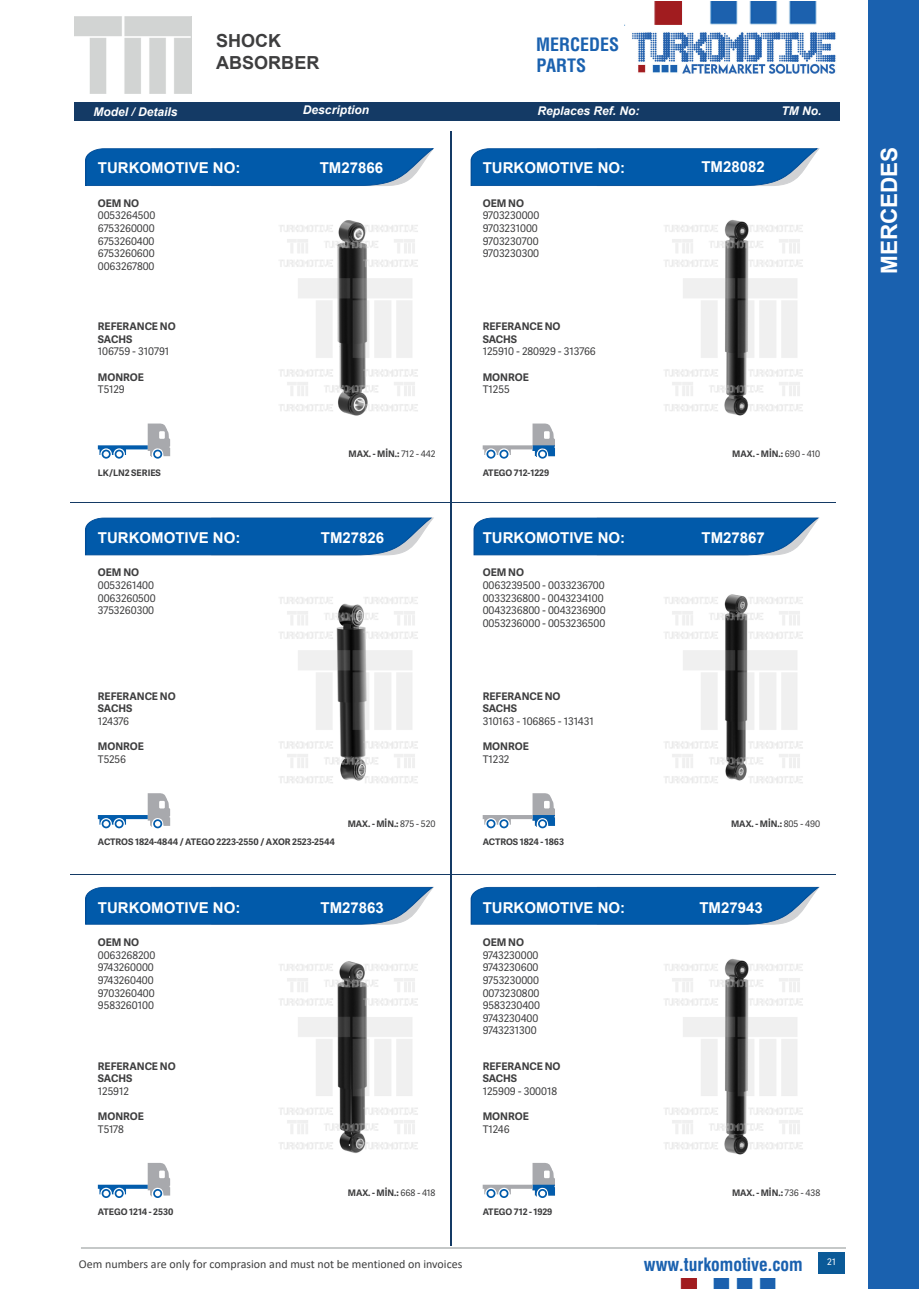
<style>
.page{position:relative;width:919px;height:1289px;background:#fff}
.page>*{position:absolute;margin:0;border:0;box-sizing:border-box;transform-origin:0 0}
.t1{font:700 22.5px "Arial";letter-spacing:-.005em;color:#fff}
.t2{font:700 18px "Swis 721 Cn BT";color:#1a61af}
.t3{font:18px "Helvetica Cond Bold Tr";color:#1a61af}
.t4{font:700 18px/21.6px "Arial";color:#3e3e3f}
.t5{font:700 15px "Arial";color:#fff}
.t6{font:12px "Calibri";color:#3e3e3f}
.t7{font:italic 700 12px "Arial";color:#fff}
.t8{font:10.5px/12.6px "Adelle Sans";color:#3e3e3f}
.t9{font:700 10.5px "Adelle Sans";color:#3e3e3f}
.t10{font:700 9px "Adelle Sans";color:#3e3e3f}
.t11{font:9px "Adelle Sans";color:#fff}
.s1{font-weight:400}
</style>
<div class="page">
<svg style="left:85px;top:148px;width:349px;height:38px;background:#1364ae"></svg>
<svg style="left:470px;top:148px;width:350px;height:38px;background:#1465ae"></svg>
<svg style="left:85px;top:517px;width:349px;height:38px;background:#1666af"></svg>
<svg style="left:473px;top:517px;width:347px;height:38px;background:#1666af"></svg>
<svg style="left:85px;top:886px;width:349px;height:39px;background:#1968b0"></svg>
<svg style="left:470px;top:886px;width:350px;height:39px;background:#1969b0"></svg>
<svg style="left:98px;top:423px;width:72px;height:35px"></svg>
<svg style="left:482px;top:423px;width:73px;height:35px"></svg>
<svg style="left:98px;top:793px;width:72px;height:35px"></svg>
<svg style="left:482px;top:793px;width:73px;height:35px"></svg>
<svg style="left:98px;top:1163px;width:72px;height:34px"></svg>
<svg style="left:482px;top:1163px;width:73px;height:34px"></svg>
<div style="left:74px;top:102px;width:766px;height:19px;background:#143a65"></div>
<img style="left:632px;top:32px;width:204px;height:42px">
<img style="left:74px;top:17px;width:118px;height:77px">
<img style="left:624px;top:1px;width:192px;height:25px">
<div style="left:817px;top:1252px;width:27px;height:21px;background:#0b5a98"></div>
<hr style="left:81px;top:1247px;width:764px;height:1px;background:#b3b6b6">
<img style="left:680px;top:1278px;width:95px;height:10px">
<div style="left:868px;top:0;width:50px;height:1288px;background:#1a61af"></div>
<hr style="left:70px;top:502px;width:765px;height:1px;background:#143a65">
<hr style="left:70px;top:874px;width:765px;height:1px;background:#143a65">
<hr style="left:450px;top:131px;width:1px;height:1115px;background:#143a65">
<img style="left:664px;top:220px;width:139px;height:196px">
<img style="left:279px;top:220px;width:139px;height:196px">
<img style="left:664px;top:594px;width:139px;height:189px">
<img style="left:279px;top:597px;width:139px;height:186px">
<img style="left:664px;top:959px;width:139px;height:196px">
<img style="left:279px;top:961px;width:139px;height:192px">
<h2 class="t4" style="left:216px;top:30px;width:104px">SHOCK<br>ABSORBER</h2>
<h2 class="t3" style="left:536px;top:33px;width:85px">MERCEDES</h2>
<h2 class="t3" style="left:536px;top:54px;width:51px">PARTS</h2>
<p class="t7" style="left:93px;top:104px;width:85px">Model / Details</p>
<p class="t7" style="left:303px;top:102px;width:68px">Description</p>
<p class="t7" style="left:537px;top:103px;width:104px">Replaces Ref. No:</p>
<p class="t7" style="left:781px;top:103px;width:41px">TM No.</p>
<p class="t5" style="left:98px;top:158px;width:144px">TURKOMOTIVE NO:</p>
<p class="t5" style="left:701px;top:156px;width:65px">TM28082</p>
<p class="t5" style="left:320px;top:157px;width:65px">TM27866</p>
<p class="t5" style="left:482px;top:158px;width:144px">TURKOMOTIVE NO:</p>
<p class="t9" style="left:98px;top:195px;width:43px">OEM NO</p>
<p class="t8" style="left:98px;top:209px;width:59px">0053264500</p>
<p class="t8" style="left:98px;top:222px;width:58px">6753260000</p>
<p class="t8" style="left:98px;top:234px;width:58px">6753260400</p>
<p class="t8" style="left:98px;top:247px;width:58px">6753260600</p>
<p class="t8" style="left:98px;top:259px;width:58px">0063267800</p>
<p class="t9" style="left:98px;top:319px;width:79px">REFERANCE NO</p>
<p class="t9" style="left:98px;top:331px;width:36px">SACHS</p>
<p class="t8" style="left:98px;top:345px;width:73px">106759 - 310791</p>
<p class="t9" style="left:98px;top:369px;width:48px">MONROE</p>
<p class="t8" style="left:98px;top:383px;width:28px">T5129</p>
<p class="t10" style="left:98px;top:466px;width:65px">LK/LN2 SERIES</p>
<p class="t10" style="left:348px;top:447px;width:88px">MAX. - MİN.: <span class="s1">712 - 442</span></p>
<p class="t9" style="left:482px;top:195px;width:43px">OEM NO</p>
<p class="t8" style="left:482px;top:209px;width:58px">9703230000</p>
<p class="t8" style="left:482px;top:222px;width:57px">9703231000</p>
<p class="t8" style="left:482px;top:234px;width:57px">9703230700</p>
<p class="t8" style="left:482px;top:247px;width:58px">9703230300</p>
<p class="t9" style="left:482px;top:319px;width:79px">REFERANCE NO</p>
<p class="t9" style="left:482px;top:331px;width:36px">SACHS</p>
<p class="t8" style="left:482px;top:345px;width:115px">125910 - 280929 - 313766</p>
<p class="t9" style="left:482px;top:369px;width:48px">MONROE</p>
<p class="t8" style="left:482px;top:383px;width:29px">T1255</p>
<p class="t10" style="left:482px;top:466px;width:68px">ATEGO 712-1229</p>
<p class="t10" style="left:732px;top:447px;width:89px">MAX. - MİN.: <span class="s1">690 - 410</span></p>
<p class="t5" style="left:98px;top:527px;width:144px">TURKOMOTIVE NO:</p>
<p class="t5" style="left:701px;top:527px;width:65px">TM27867</p>
<p class="t5" style="left:482px;top:527px;width:144px">TURKOMOTIVE NO:</p>
<p class="t5" style="left:321px;top:527px;width:65px">TM27826</p>
<p class="t9" style="left:98px;top:565px;width:43px">OEM NO</p>
<p class="t8" style="left:98px;top:578px;width:58px">0053261400</p>
<p class="t8" style="left:98px;top:591px;width:59px">0063260500</p>
<p class="t8" style="left:98px;top:604px;width:58px">3753260300</p>
<p class="t9" style="left:98px;top:688px;width:79px">REFERANCE NO</p>
<p class="t9" style="left:98px;top:701px;width:36px">SACHS</p>
<p class="t8" style="left:98px;top:714px;width:33px">124376</p>
<p class="t9" style="left:98px;top:738px;width:48px">MONROE</p>
<p class="t8" style="left:98px;top:752px;width:30px">T5256</p>
<p class="t10" style="left:98px;top:835px;width:238px">ACTROS 1824-4844 / ATEGO 2223-2550 / AXOR 2523-2544</p>
<p class="t10" style="left:347px;top:817px;width:89px">MAX. - MİN.: <span class="s1">875 - 520</span></p>
<p class="t9" style="left:482px;top:565px;width:43px">OEM NO</p>
<p class="t8" style="left:482px;top:578px;width:125px">0063239500 - 0033236700<br>0033236800 - 0043234100<br>0043236800 - 0043236900<br>0053236000 - 0053236500</p>
<p class="t9" style="left:482px;top:688px;width:79px">REFERANCE NO</p>
<p class="t9" style="left:482px;top:701px;width:36px">SACHS</p>
<p class="t8" style="left:482px;top:714px;width:113px">310163 - 106865 - 131431</p>
<p class="t9" style="left:482px;top:738px;width:48px">MONROE</p>
<p class="t8" style="left:482px;top:752px;width:28px">T1232</p>
<p class="t10" style="left:482px;top:835px;width:83px">ACTROS 1824 - 1863</p>
<p class="t10" style="left:731px;top:817px;width:91px">MAX. - MİN.: <span class="s1">805 - 490</span></p>
<p class="t5" style="left:98px;top:897px;width:144px">TURKOMOTIVE NO:</p>
<p class="t5" style="left:699px;top:897px;width:65px">TM27943</p>
<p class="t5" style="left:482px;top:897px;width:144px">TURKOMOTIVE NO:</p>
<p class="t5" style="left:320px;top:897px;width:65px">TM27863</p>
<p class="t9" style="left:98px;top:934px;width:43px">OEM NO</p>
<p class="t8" style="left:98px;top:948px;width:59px">0063268200</p>
<p class="t8" style="left:98px;top:961px;width:57px">9743260000</p>
<p class="t8" style="left:98px;top:973px;width:57px">9743260400</p>
<p class="t8" style="left:98px;top:986px;width:58px">9703260400</p>
<p class="t8" style="left:98px;top:998px;width:58px">9583260100</p>
<p class="t9" style="left:98px;top:1058px;width:79px">REFERANCE NO</p>
<p class="t9" style="left:98px;top:1070px;width:36px">SACHS</p>
<p class="t8" style="left:98px;top:1084px;width:33px">125912</p>
<p class="t9" style="left:98px;top:1108px;width:48px">MONROE</p>
<p class="t8" style="left:98px;top:1122px;width:27px">T5178</p>
<p class="t10" style="left:98px;top:1205px;width:77px">ATEGO 1214 - 2530</p>
<p class="t10" style="left:348px;top:1186px;width:89px">MAX. - MİN.: <span class="s1">668 - 418</span></p>
<p class="t9" style="left:482px;top:934px;width:43px">OEM NO</p>
<p class="t8" style="left:482px;top:948px;width:57px">9743230000</p>
<p class="t8" style="left:482px;top:961px;width:57px">9743230600</p>
<p class="t8" style="left:482px;top:973px;width:58px">9753230000</p>
<p class="t8" style="left:482px;top:986px;width:58px">0073230800</p>
<p class="t8" style="left:482px;top:998px;width:59px">9583230400</p>
<p class="t8" style="left:482px;top:1011px;width:57px">9743230400</p>
<p class="t8" style="left:482px;top:1024px;width:56px">9743231300</p>
<p class="t9" style="left:482px;top:1058px;width:79px">REFERANCE NO</p>
<p class="t9" style="left:482px;top:1070px;width:36px">SACHS</p>
<p class="t8" style="left:482px;top:1084px;width:76px">125909 - 300018</p>
<p class="t9" style="left:482px;top:1108px;width:48px">MONROE</p>
<p class="t8" style="left:482px;top:1122px;width:28px">T1246</p>
<p class="t10" style="left:482px;top:1205px;width:71px">ATEGO 712 - 1929</p>
<p class="t10" style="left:732px;top:1186px;width:90px">MAX. - MİN.: <span class="s1">736 - 438</span></p>
<p class="t6" style="left:79px;top:1255px;width:385px">Oem numbers are only for comprasion and must not be mentioned on invoices</p>
<h2 class="t2" style="left:644px;top:1253px;width:160px">www.turkomotive.com</h2>
<p class="t11" style="left:827px;top:1255px;width:10px">21</p>
<h1 class="t1" style="left:873px;top:274px;width:129px;rotate:-90deg">MERCEDES</h1>
</div>
